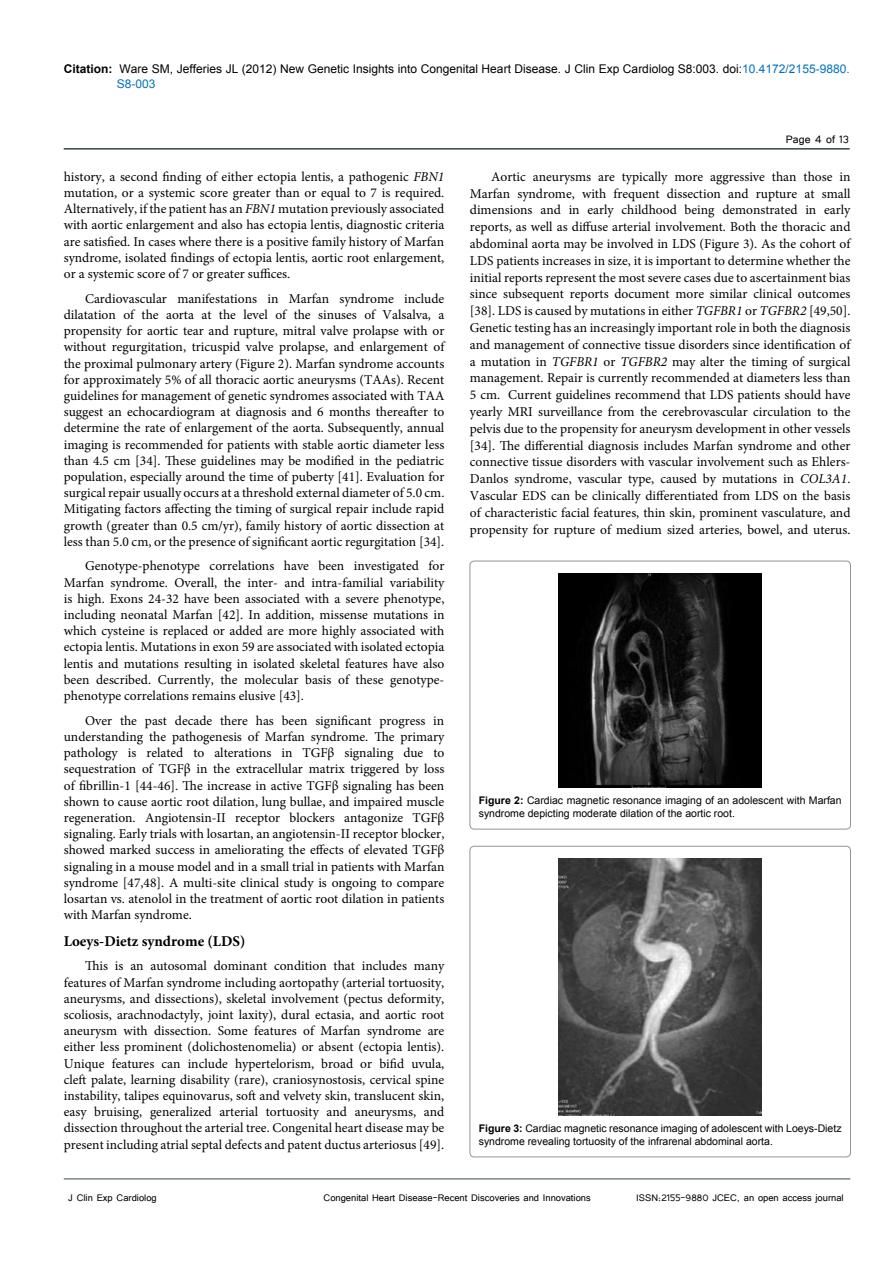
<style>
.page{position:relative;width:893px;height:1263px;background:#fff}
.page>*{position:absolute;margin:0;border:0;box-sizing:border-box;transform-origin:0 0}
.t1{font:700 15px "Minion Pro";color:#000}
.t2{font:13.5px/16.2px "Minion Pro";color:#000;text-align:justify}
.t3{font:13.5px "Tunga";color:#000}
.t4{font:12px/15px "Arial";color:#000}
.t5{font:12px "Tunga";color:#000}
.t6{font:10.5px/12.6px "Arial";color:#000}
.s1{font-weight:700}
.s2{color:#0072bc}
.s3{font-style:italic}
</style>
<div class="page">
<hr style="left:64px;top:148px;width:786px;height:2px;background:#344b3f">
<hr style="left:64px;top:1179px;width:786px;height:1px;background:#344b3f">
<div style="left:470px;top:561px;width:380px;height:268px;border:1px solid #939598;border-radius:4px"></div>
<img style="left:559px;top:573px;width:203px;height:215px">
<div style="left:470px;top:846px;width:380px;height:311px;border:1px solid #939598;border-radius:4px"></div>
<img style="left:559px;top:858px;width:203px;height:258px">
<p class="t4" style="left:117px;top:61px;width:734px;text-indent:-53px"><span class="s1">Citation:</span> Ware SM, Jefferies JL (2012) New Genetic Insights into Congenital Heart Disease. J Clin Exp Cardiolog S8:003. doi:<span class="s2">10.4172/2155-9880.<br>S8-003</span></p>
<p class="t2" style="left:64px;top:168px;width:382px">history, a second finding of either ectopia lentis, a pathogenic <span class="s3">FBN1 </span>mutation, or a systemic score greater than or equal to 7 is required.<br>Alternatively, if the patient has an <span class="s3">FBN1</span> mutation previously associated with aortic enlargement and also has ectopia lentis, diagnostic criteria are satisfied. In cases where there is a positive family history of Marfan syndrome, isolated findings of ectopia lentis, aortic root enlargement, or a systemic score of 7 or greater suffices.</p>
<p class="t2" style="left:64px;top:290px;width:382px;text-indent:21px">Cardiovascular manifestations in Marfan syndrome include dilatation of the aorta at the level of the sinuses of Valsalva, a propensity for aortic tear and rupture, mitral valve prolapse with or without regurgitation, tricuspid valve prolapse, and enlargement of the proximal pulmonary artery (Figure 2). Marfan syndrome accounts for approximately 5% of all thoracic aortic aneurysms (TAAs). Recent guidelines for management of genetic syndromes associated with TAA suggest an echocardiogram at diagnosis and 6 months thereafter to determine the rate of enlargement of the aorta. Subsequently, annual imaging is recommended for patients with stable aortic diameter less than 4.5 cm [34]. These guidelines may be modified in the pediatric population, especially around the time of puberty [41]. Evaluation for surgical repair usually occurs at a threshold external diameter of 5.0 cm.<br>Mitigating factors affecting the timing of surgical repair include rapid growth (greater than 0.5 cm/yr), family history of aortic dissection at less than 5.0 cm, or the presence of significant aortic regurgitation [34].</p>
<p class="t2" style="left:64px;top:558px;width:382px;text-indent:21px">Genotype-phenotype correlations have been investigated for Marfan syndrome. Overall, the inter- and intra-familial variability is high. Exons 24-32 have been associated with a severe phenotype, including neonatal Marfan [42]. In addition, missense mutations in which cysteine is replaced or added are more highly associated with ectopia lentis. Mutations in exon 59 are associated with isolated ectopia lentis and mutations resulting in isolated skeletal features have also been described. Currently, the molecular basis of these genotype&shy;phenotype correlations remains elusive [43].</p>
<p class="t2" style="left:64px;top:712px;width:382px;text-indent:21px">Over the past decade there has been significant progress in understanding the pathogenesis of Marfan syndrome. The primary pathology is related to alterations in TGFβ signaling due to sequestration of TGFβ in the extracellular matrix triggered by loss of fibrillin-1 [44-46]. The increase in active TGFβ signaling has been shown to cause aortic root dilation, lung bullae, and impaired muscle regeneration. Angiotensin-II receptor blockers antagonize TGFβ signaling. Early trials with losartan, an angiotensin-II receptor blocker, showed marked success in ameliorating the effects of elevated TGFβ signaling in a mouse model and in a small trial in patients with Marfan syndrome [47,48]. A multi-site clinical study is ongoing to compare losartan vs. atenolol in the treatment of aortic root dilation in patients with Marfan syndrome.</p>
<p class="t1" style="left:64px;top:930px;width:183px">Loeys-Dietz syndrome (LDS)</p>
<p class="t2" style="left:64px;top:958px;width:382px;text-indent:21px">This is an autosomal dominant condition that includes many features of Marfan syndrome including aortopathy (arterial tortuosity, aneurysms, and dissections), skeletal involvement (pectus deformity, scoliosis, arachnodactyly, joint laxity), dural ectasia, and aortic root aneurysm with dissection. Some features of Marfan syndrome are either less prominent (dolichostenomelia) or absent (ectopia lentis).<br>Unique features can include hypertelorism, broad or bifid uvula, cleft palate, learning disability (rare), craniosynostosis, cervical spine instability, talipes equinovarus, soft and velvety skin, translucent skin, easy bruising, generalized arterial tortuosity and aneurysms, and dissection throughout the arterial tree. Congenital heart disease may be present including atrial septal defects and patent ductus arteriosus [49].</p>
<p class="t3" style="left:786px;top:131px;width:65px">Page 4 of 13</p>
<p class="t2" style="left:470px;top:168px;width:382px;line-height:16.8px;text-indent:21px">Aortic aneurysms are typically more aggressive than those in Marfan syndrome, with frequent dissection and rupture at small dimensions and in early childhood being demonstrated in early reports, as well as diffuse arterial involvement. Both the thoracic and abdominal aorta may be involved in LDS (Figure 3). As the cohort of LDS patients increases in size, it is important to determine whether the initial reports represent the most severe cases due to ascertainment bias since subsequent reports document more similar clinical outcomes [38]. LDS is caused by mutations in either <span class="s3">TGFBR1</span> or <span class="s3">TGFBR2</span> [49,50].<br>Genetic testing has an increasingly important role in both the diagnosis and management of connective tissue disorders since identification of a mutation in <span class="s3">TGFBR1</span> or <span class="s3">TGFBR2</span> may alter the timing of surgical management. Repair is currently recommended at diameters less than 5 cm. Current guidelines recommend that LDS patients should have yearly MRI surveillance from the cerebrovascular circulation to the pelvis due to the propensity for aneurysm development in other vessels [34]. The differential diagnosis includes Marfan syndrome and other connective tissue disorders with vascular involvement such as Ehlers-Danlos syndrome, vascular type, caused by mutations in <span class="s3">COL3A1</span>.<br>Vascular EDS can be clinically differentiated from LDS on the basis of characteristic facial features, thin skin, prominent vasculature, and propensity for rupture of medium sized arteries, bowel, and uterus.</p>
<p class="t6" style="left:479px;top:794px;width:364px"><span class="s1">Figure 2:</span> Cardiac magnetic resonance imaging of an adolescent with Marfan syndrome depicting moderate dilation of the aortic root.</p>
<p class="t6" style="left:479px;top:1122px;width:364px"><span class="s1">Figure 3:</span> Cardiac magnetic resonance imaging of adolescent with Loeys-Dietz syndrome revealing tortuosity of the infrarenal abdominal aorta.</p>
<p class="t5" style="left:68px;top:1190px;width:90px">J Clin Exp Cardiolog</p>
<p class="t5" style="left:324px;top:1190px;width:269px">Congenital Heart Disease-Recent Discoveries and Innovations</p>
<p class="t5" style="left:636px;top:1190px;width:209px">ISSN:2155-9880 JCEC, an open access journal</p>
</div>
